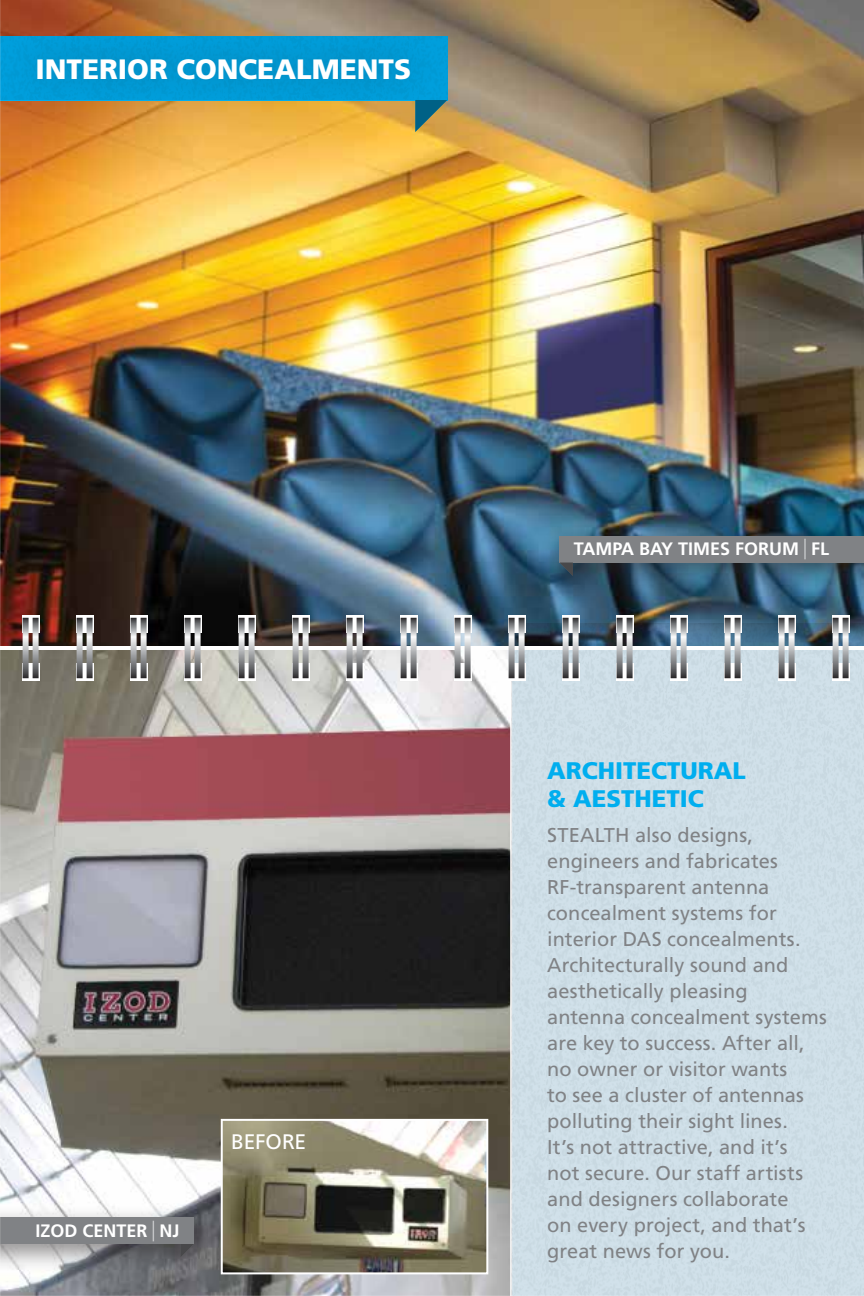
<style>
.page{position:relative;width:864px;height:1296px;background:#fff}
.page>*{position:absolute;margin:0;border:0;box-sizing:border-box;transform-origin:0 0}
.t1{font:900 28px "Frutiger";color:#fff}
.t2{font:900 24px/28.8px "Frutiger";color:#00aeef}
.t3{font:21px "Frutiger";letter-spacing:-.015em;color:#fff}
.t4{font:20px/26px "Frutiger";letter-spacing:.005em;color:#808285}
.t5{font:700 18px "Frutiger";color:#fff}
.s1{font-size:27px;color:#e2e3e4}
</style>
<div class="page">
<img style="left:0;top:0;width:864px;height:1296px">
<h1 class="t1" style="left:35px;top:52px;width:377px">INTERIOR CONCEALMENTS</h1>
<p class="t5" style="left:36px;top:1220px;width:145px">IZOD CENTER <span class="s1">|</span> NJ</p>
<p class="t3" style="left:231px;top:1129px;width:77px">BEFORE</p>
<p class="t5" style="left:574px;top:539px;width:257px">TAMPA BAY TIMES FORUM <span class="s1">|</span> FL</p>
<p class="t2" style="left:547px;top:755px;width:200px">ARCHITECTURAL &amp; AESTHETIC</p>
<p class="t4" style="left:547px;top:822px;width:281px">STEALTH also designs, engineers and fabricates<br>RF-transparent antenna concealment systems for interior DAS concealments.<br>Architecturally sound and aesthetically pleasing antenna concealment systems are key to success. After all, no owner or visitor wants<br>to see a cluster of antennas polluting their sight lines.<br>It’s not attractive, and it’s<br>not secure. Our staff artists and designers collaborate<br>on every project, and that’s great news for you.</p>
</div>
